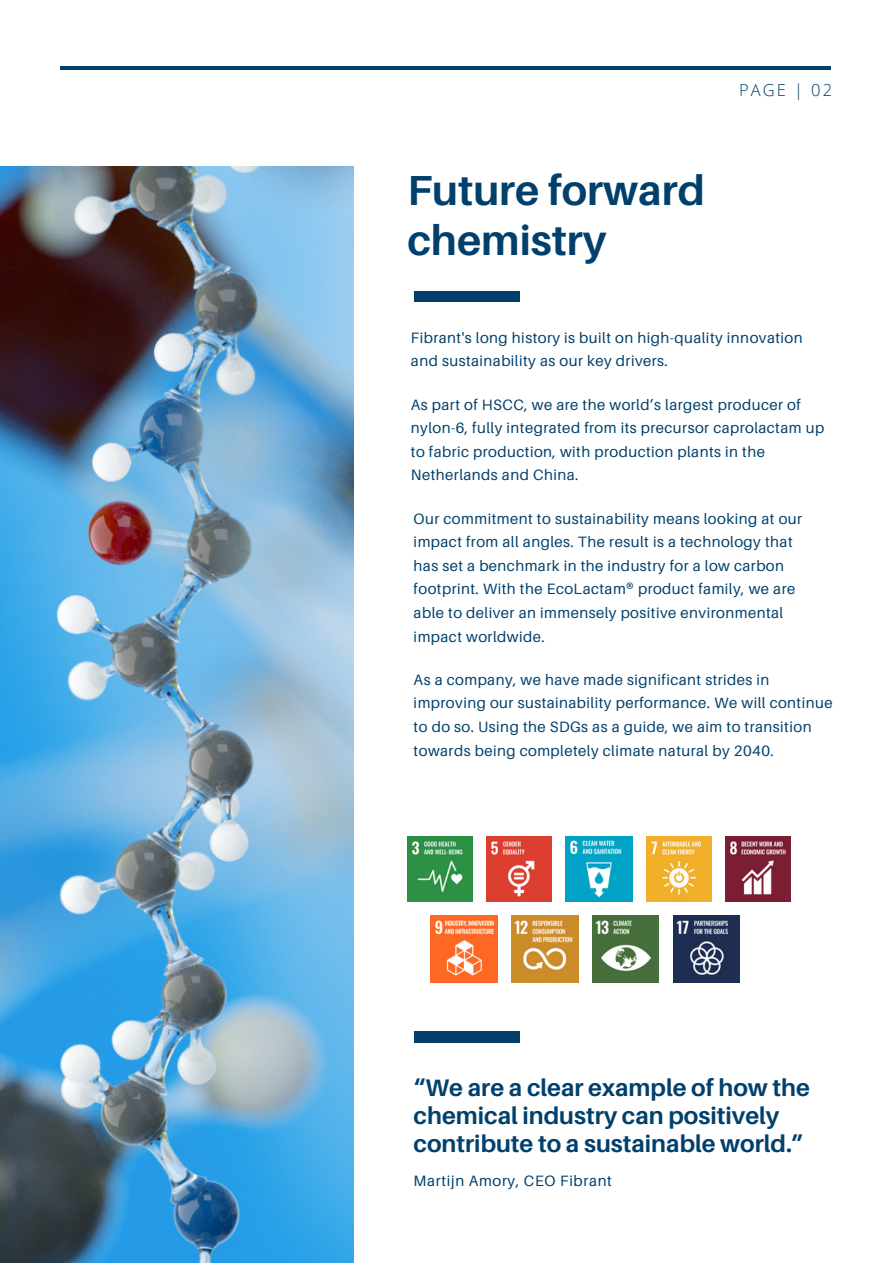
<style>
.page{position:relative;width:893px;height:1264px;background:#fff}
.page>*{position:absolute;margin:0;border:0;box-sizing:border-box;transform-origin:0 0}
.t1{font:700 42px/49.5px "Aileron";color:#01406c}
.t2{font:700 24px/28px "Aileron";color:#01406c}
.t3{font:300 16.5px "Open Sans";letter-spacing:.12em;color:#01406c}
.t4{font:15px/23.5px "Aileron";letter-spacing:.03em;color:#01406c}
</style>
<div class="page">
<hr style="left:60px;top:66px;width:770px;height:4px;background:#01406c">
<img style="left:0;top:166px;width:353px;height:1096px">
<div style="left:413px;top:291px;width:106px;height:10px;background:#01406c"></div>
<div style="left:413px;top:1031px;width:106px;height:11px;background:#01406c"></div>
<img style="left:407px;top:836px;width:65px;height:65px">
<img style="left:486px;top:836px;width:65px;height:65px">
<img style="left:565px;top:836px;width:67px;height:65px">
<img style="left:646px;top:836px;width:65px;height:65px">
<img style="left:725px;top:836px;width:65px;height:65px">
<img style="left:431px;top:915px;width:66px;height:67px">
<img style="left:511px;top:915px;width:67px;height:67px">
<img style="left:592px;top:915px;width:67px;height:67px">
<img style="left:673px;top:915px;width:66px;height:67px">
<p class="t1" style="left:407px;top:165px;width:299px">Future forward chemistry</p>
<p class="t3" style="left:739px;top:79px;width:94px">PAGE | 02</p>
<p class="t4" style="left:411px;top:325px;width:393px">Fibrant's long history is built on high-quality innovation and sustainability as our key drivers.</p>
<p class="t4" style="left:411px;top:392px;width:415px">As part of HSCC, we are the world’s largest producer of nylon-6, fully integrated from its precursor caprolactam up to fabric production, with production plants in the Netherlands and China.</p>
<p class="t4" style="left:413px;top:506px;width:390px">Our commitment to sustainability means looking at our impact from all angles. The result is a technology that has set a benchmark in the industry for a low carbon footprint. With the EcoLactam® product family, we are able to deliver an immensely positive environmental impact worldwide.</p>
<p class="t4" style="left:413px;top:667px;width:420px">As a company, we have made significant strides in improving our sustainability performance. We will continue to do so. Using the SDGs as a guide, we aim to transition towards being completely climate natural by 2040.</p>
<p class="t2" style="left:413px;top:1073px;width:398px">“We are a clear example of how the chemical industry can positively contribute to a sustainable world.”</p>
<p class="t4" style="left:413px;top:1169px;width:200px">Martijn Amory, CEO Fibrant</p>
</div>
